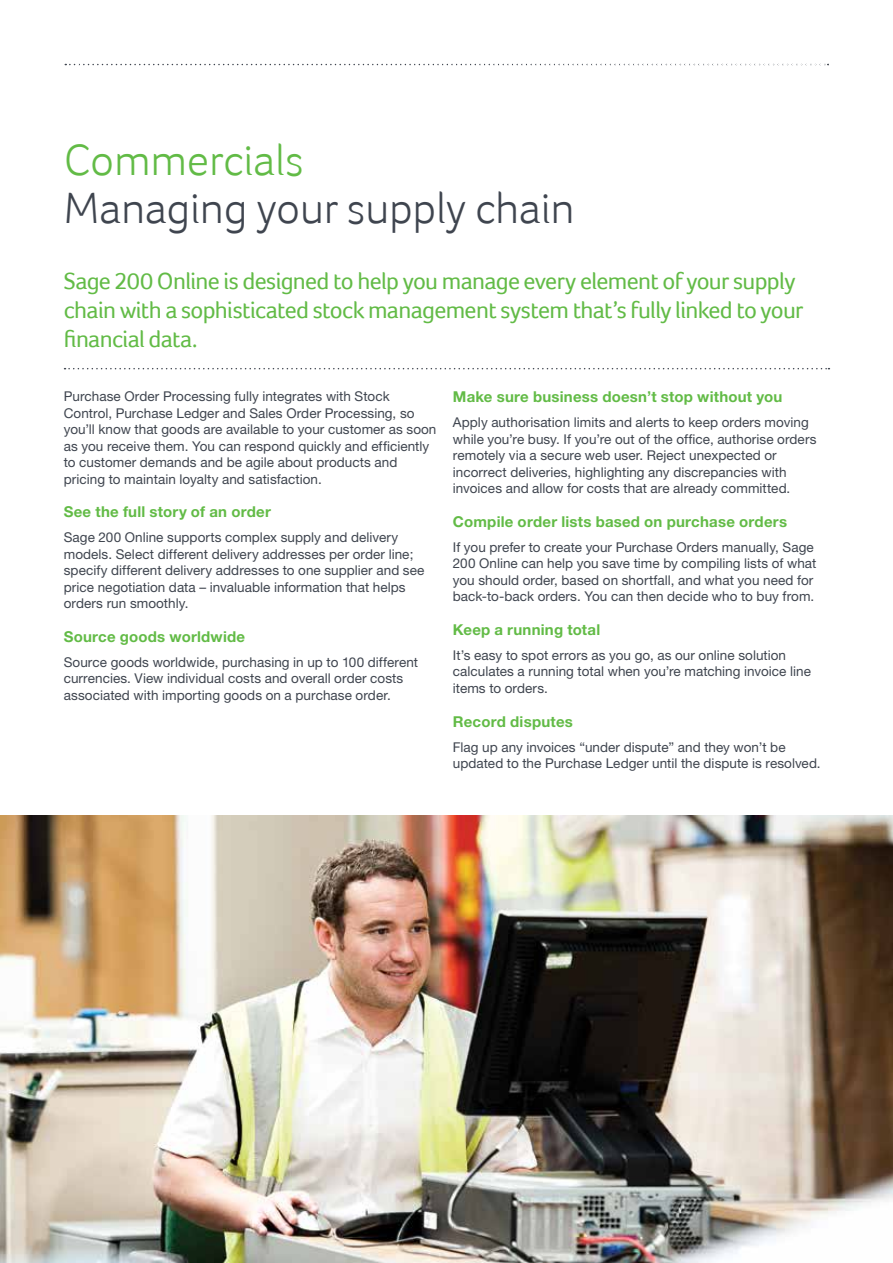
<style>
.page{position:relative;width:893px;height:1263px;background:#fff}
.page>*{position:absolute;margin:0;border:0;box-sizing:border-box;transform-origin:0 0}
.t1{font:300 45px "Foco";letter-spacing:-.01em;color:#3f454f}
.t2{font:300 45px "Foco";letter-spacing:-.005em;color:#62bb46}
.t3{font:24px/28.8px "Foco";letter-spacing:-.03em;color:#62bb46}
.t4{font:700 15px "Helvetica Neue";letter-spacing:.015em;color:#62bb46}
.t5{font:13.5px/16.5px "Helvetica Neue";letter-spacing:.005em;color:#3f454f}
</style>
<div class="page">
<img style="left:0;top:815px;width:893px;height:448px">
<svg style="left:65px;top:64px;width:764px;height:1px"></svg>
<svg style="left:65px;top:368px;width:764px;height:1px"></svg>
<h1 class="t2" style="left:64px;top:134px;width:241px">Commercials</h1>
<h1 class="t1" style="left:64px;top:182px;width:513px">Managing your supply chain</h1>
<h2 class="t3" style="left:64px;top:266px;width:741px">Sage 200 Online is designed to help you manage every element of your supply chain with a sophisticated stock management system that’s fully linked to your financial data.</h2>
<p class="t5" style="left:64px;top:388px;width:374px">Purchase Order Processing fully integrates with Stock Control, Purchase Ledger and Sales Order Processing, so you’ll know that goods are available to your customer as soon as you receive them. You can respond quickly and efficiently to customer demands and be agile about products and pricing to maintain loyalty and satisfaction.</p>
<p class="t4" style="left:64px;top:503px;width:209px">See the full story of an order</p>
<p class="t5" style="left:64px;top:529px;width:362px">Sage 200 Online supports complex supply and delivery models. Select different delivery addresses per order line; specify different delivery addresses to one supplier and see price negotiation data – invaluable information that helps orders run smoothly.</p>
<p class="t4" style="left:64px;top:627px;width:183px">Source goods worldwide</p>
<p class="t5" style="left:64px;top:654px;width:356px">Source goods worldwide, purchasing in up to 100 different currencies. View individual costs and overall order costs associated with importing goods on a purchase order.</p>
<p class="t4" style="left:453px;top:388px;width:331px">Make sure business doesn’t stop without you</p>
<p class="t5" style="left:453px;top:414px;width:365px">Apply authorisation limits and alerts to keep orders moving while you’re busy. If you’re out of the office, authorise orders remotely via a secure web user. Reject unexpected or incorrect deliveries, highlighting any discrepancies with invoices and allow for costs that are already committed.</p>
<p class="t4" style="left:453px;top:512px;width:336px">Compile order lists based on purchase orders</p>
<p class="t5" style="left:453px;top:539px;width:365px">If you prefer to create your Purchase Orders manually, Sage 200 Online can help you save time by compiling lists of what you should order, based on shortfall, and what you need for back-to-back orders. You can then decide who to buy from.</p>
<p class="t4" style="left:453px;top:620px;width:149px">Keep a running total</p>
<p class="t5" style="left:453px;top:647px;width:360px">It’s easy to spot errors as you go, as our online solution calculates a running total when you’re matching invoice line items to orders.</p>
<p class="t4" style="left:453px;top:712px;width:121px">Record disputes</p>
<p class="t5" style="left:453px;top:738px;width:369px">Flag up any invoices “under dispute” and they won’t be updated to the Purchase Ledger until the dispute is resolved.</p>
</div>
